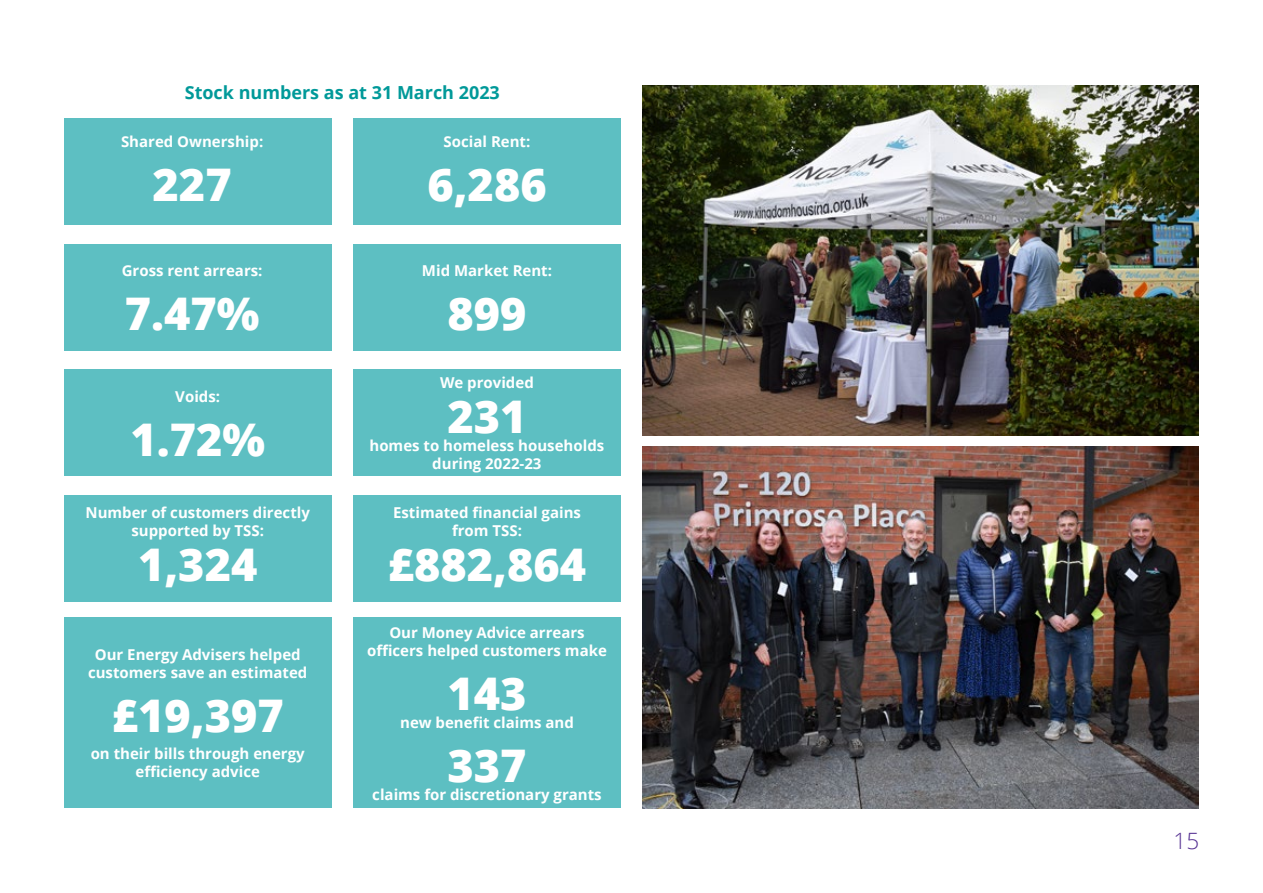
<style>
.page{position:relative;width:1263px;height:893px;background:#fff}
.page>*{position:absolute;margin:0;border:0;box-sizing:border-box;transform-origin:0 0}
.t1{font:800 45px "Open Sans";color:#fff}
.t2{font:300 22.5px "Open Sans";color:#573393}
.t3{font:700 18px "Open Sans";color:#099}
.t4{font:700 15px/18px "Open Sans";color:#fff;text-align:center}
</style>
<div class="page">
<div style="left:64px;top:118px;width:268px;height:107px;background:#5dbfc2"></div>
<div style="left:64px;top:369px;width:268px;height:107px;background:#5dbfc2"></div>
<div style="left:64px;top:244px;width:268px;height:107px;background:#5dbfc2"></div>
<div style="left:64px;top:495px;width:268px;height:107px;background:#5dbfc2"></div>
<div style="left:64px;top:618px;width:268px;height:190px;background:#5dbfc2"></div>
<div style="left:353px;top:118px;width:268px;height:107px;background:#5dbfc2"></div>
<div style="left:353px;top:369px;width:268px;height:107px;background:#5dbfc2"></div>
<div style="left:353px;top:244px;width:268px;height:107px;background:#5dbfc2"></div>
<div style="left:353px;top:495px;width:268px;height:107px;background:#5dbfc2"></div>
<div style="left:353px;top:618px;width:268px;height:190px;background:#5dbfc2"></div>
<img style="left:642px;top:85px;width:557px;height:351px">
<img style="left:642px;top:446px;width:557px;height:362px">
<p class="t3" style="left:185px;top:80px;width:317px">Stock numbers as at 31 March 2023</p>
<p class="t4" style="left:444px;top:133px;width:88px">Social Rent:</p>
<h1 class="t1" style="left:427px;top:151px;width:121px">6,286</h1>
<p class="t4" style="left:121px;top:133px;width:144px">Shared Ownership:</p>
<h1 class="t1" style="left:153px;top:151px;width:81px">227</h1>
<p class="t4" style="left:122px;top:261px;width:142px">Gross rent arrears:</p>
<h1 class="t1" style="left:125px;top:279px;width:136px">7.47%</h1>
<p class="t4" style="left:175px;top:387px;width:46px">Voids:</p>
<h1 class="t1" style="left:130px;top:405px;width:136px">1.72%</h1>
<p class="t4" style="left:85px;top:503px;width:226px">Number of customers directly supported by TSS:</p>
<h1 class="t1" style="left:138px;top:530px;width:121px">1,324</h1>
<p class="t4" style="left:88px;top:645px;width:221px">Our Energy Advisers helped customers save an estimated</p>
<h1 class="t1" style="left:112px;top:681px;width:174px">£19,397</h1>
<p class="t4" style="left:91px;top:744px;width:216px">on their bills through energy efficiency advice</p>
<p class="t4" style="left:422px;top:261px;width:132px">Mid Market Rent:</p>
<h1 class="t1" style="left:447px;top:279px;width:81px">899</h1>
<p class="t4" style="left:440px;top:373px;width:95px">We provided</p>
<h1 class="t1" style="left:447px;top:382px;width:81px">231</h1>
<p class="t4" style="left:369px;top:436px;width:236px">homes to homeless households during 2022-23</p>
<p class="t4" style="left:393px;top:503px;width:189px">Estimated financial gains from TSS:</p>
<h1 class="t1" style="left:388px;top:530px;width:200px">£882,864</h1>
<p class="t4" style="left:367px;top:623px;width:241px">Our Money Advice arrears officers helped customers make</p>
<h1 class="t1" style="left:447px;top:659px;width:81px">143</h1>
<p class="t4" style="left:400px;top:713px;width:175px">new benefit claims and</p>
<h1 class="t1" style="left:447px;top:731px;width:81px">337</h1>
<p class="t4" style="left:372px;top:785px;width:231px">claims for discretionary grants</p>
<h2 class="t2" style="left:1173px;top:825px;width:27px">15</h2>
</div>
